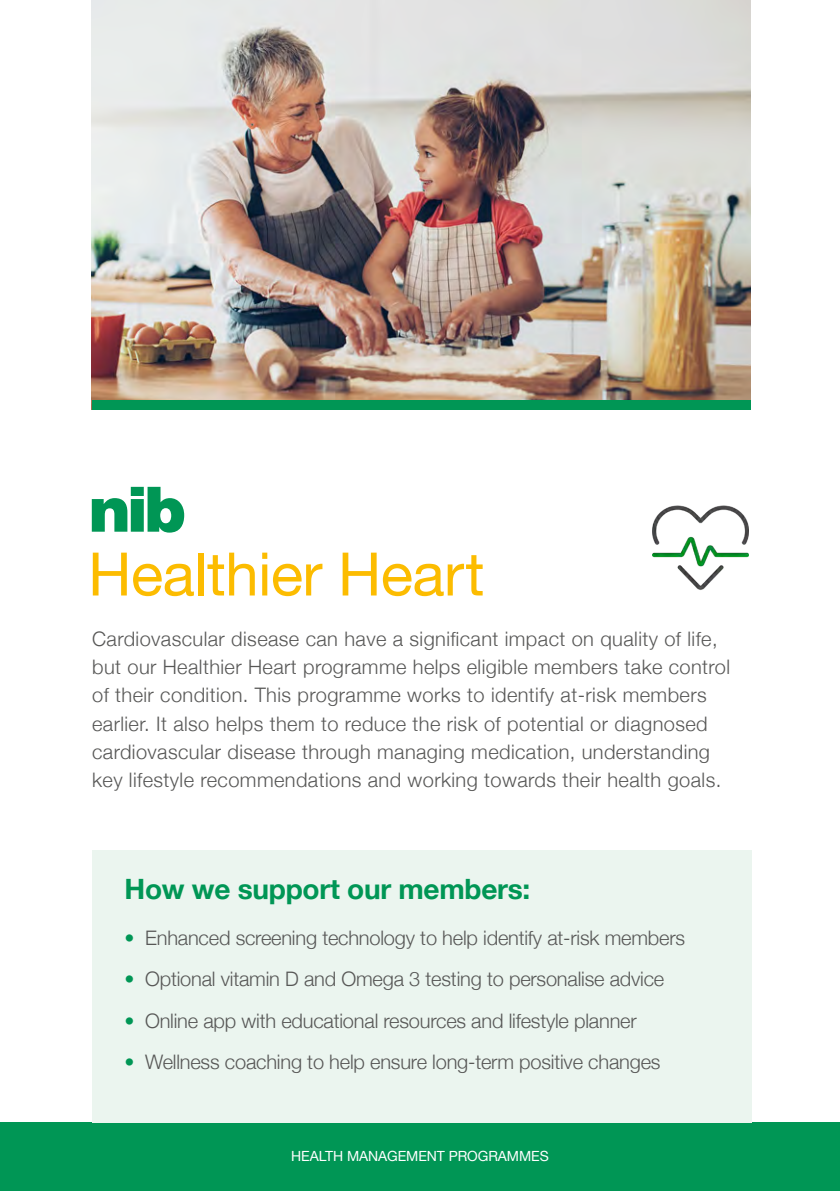
<style>
.page{position:relative;width:840px;height:1191px;background:#fff}
.page>*{position:absolute;margin:0;border:0;box-sizing:border-box;transform-origin:0 0}
.t1{font:60px "Helvetica Neue";letter-spacing:-.01em;color:#fcbc00}
.t2{font:700 28px "Helvetica Neue";letter-spacing:-.01em;color:#009655}
.t3{font:300 20px/28px "Helvetica Neue";letter-spacing:.02em;color:#575756}
.t4{font:300 20px "Helvetica Neue";letter-spacing:-.01em;color:#575756}
.t5{font:14px "Helvetica Neue";letter-spacing:-.005em;color:#fff}
.s1{color:#009655}
</style>
<div class="page">
<div style="left:0;top:1123px;width:839px;height:68px;background:#009655"></div>
<img style="left:92px;top:0;width:657px;height:400px">
<div style="left:92px;top:850px;width:659px;height:273px;background:#ebf5ef"></div>
<svg style="left:92px;top:487px;width:92px;height:45px"></svg>
<img style="left:652px;top:505px;width:96px;height:85px">
<div style="left:92px;top:400px;width:657px;height:10px;background:#009655"></div>
<h1 class="t1" style="left:88px;top:531px;width:397px">Healthier Heart</h1>
<p class="t3" style="left:92px;top:624px;width:639px">Cardiovascular disease can have a significant impact on quality of life, but our Healthier Heart programme helps eligible members take control of their condition. This programme works to identify at-risk members earlier. It also helps them to reduce the risk of potential or diagnosed cardiovascular disease through managing medication, understanding key lifestyle recommendations and working towards their health goals.</p>
<h2 class="t2" style="left:124px;top:867px;width:407px">How we support our members:</h2>
<p class="t4" style="left:124px;top:921px;width:561px"><span class="s1">•</span> Enhanced screening technology to help identify at-risk members</p>
<p class="t4" style="left:124px;top:963px;width:541px"><span class="s1">•</span> Optional vitamin D and Omega 3 testing to personalise advice</p>
<p class="t4" style="left:124px;top:1004px;width:513px"><span class="s1">•</span> Online app with educational resources and lifestyle planner</p>
<p class="t4" style="left:124px;top:1045px;width:537px"><span class="s1">•</span> Wellness coaching to help ensure long-term positive changes</p>
<p class="t5" style="left:291px;top:1145px;width:259px">HEALTH MANAGEMENT PROGRAMMES</p>
</div>
